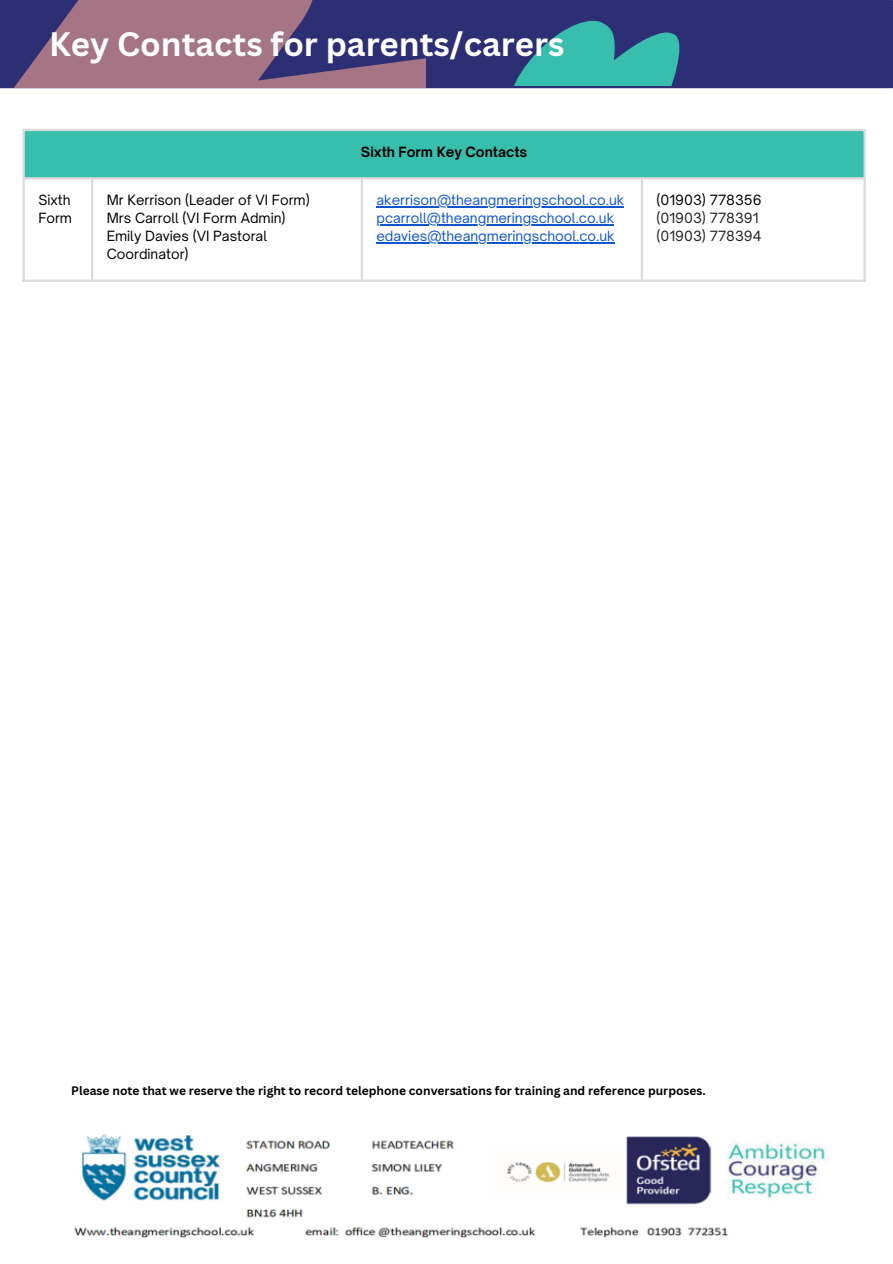
<style>
.page{position:relative;width:893px;height:1264px;background:#fff}
.page>*{position:absolute;margin:0;border:0;box-sizing:border-box;transform-origin:0 0}
.t1{font:700 33px "Canva Sans";color:#fff}
.t2{font:13.5px/18px "Open Sauce One";color:#000}
.t3{font:13.5px "Open Sauce One";color:#15c}
.t4{font:13.5px "Open Sauce One";color:#222}
.t5{font:700 13.5px "Open Sauce One";color:#000}
.t6{font:700 12px "Canva Sans";color:#000}
</style>
<div class="page">
<img style="left:74px;top:1134px;width:752px;height:104px">
<div style="left:23px;top:130px;width:841px;height:49px;background:#38bead"></div>
<hr style="left:376px;top:206px;width:248px;height:1px;background:#15c">
<hr style="left:376px;top:224px;width:238px;height:1px;background:#15c">
<hr style="left:376px;top:242px;width:238px;height:1px;background:#15c">
<hr style="left:23px;top:131px;width:2px;height:148px;background:#dbdbdb">
<hr style="left:91px;top:179px;width:2px;height:100px;background:#dbdbdb">
<hr style="left:361px;top:179px;width:2px;height:100px;background:#dbdbdb">
<hr style="left:640px;top:179px;width:3px;height:100px;background:#dbdbdb">
<hr style="left:863px;top:131px;width:2px;height:148px;background:#dbdbdb">
<hr style="left:23px;top:129px;width:842px;height:2px;background:#dbdbdb">
<hr style="left:23px;top:177px;width:842px;height:2px;background:#dbdbdb">
<hr style="left:23px;top:279px;width:842px;height:3px;background:#dbdbdb">
<div style="left:425px;top:0;width:467px;height:88px;background:#2c2f73"></div>
<svg style="left:0;top:0;width:425px;height:88px;background:#7a5c7e"></svg>
<svg style="left:501px;top:14px;width:235px;height:71px;background:#316e8c"></svg>
<p class="t1" style="left:49px;top:21px;width:516px">Key Contacts for parents/carers</p>
<p class="t2" style="left:38px;top:191px;width:34px">Sixth</p>
<p class="t2" style="left:38px;top:209px;width:35px">Form</p>
<p class="t2" style="left:107px;top:191px;width:204px">Mr Kerrison (Leader of VI Form)</p>
<p class="t2" style="left:107px;top:209px;width:180px">Mrs Carroll (VI Form Admin)</p>
<p class="t2" style="left:107px;top:227px;width:162px">Emily Davies (VI Pastoral<br>Coordinator)</p>
<p class="t5" style="left:361px;top:143px;width:168px">Sixth Form Key Contacts</p>
<p class="t3" style="left:376px;top:192px;width:249px">akerrison@theangmeringschool.co.uk</p>
<p class="t3" style="left:376px;top:209px;width:239px">pcarroll@theangmeringschool.co.uk</p>
<p class="t3" style="left:376px;top:227px;width:240px">edavies@theangmeringschool.co.uk</p>
<p class="t2" style="left:656px;top:191px;width:106px">(01903) 778356</p>
<p class="t4" style="left:656px;top:209px;width:104px">(01903) 778391</p>
<p class="t4" style="left:656px;top:227px;width:106px">(01903) 778394</p>
<p class="t6" style="left:71px;top:1081px;width:636px">Please note that we reserve the right to record telephone conversations for training and reference purposes.</p>
</div>
